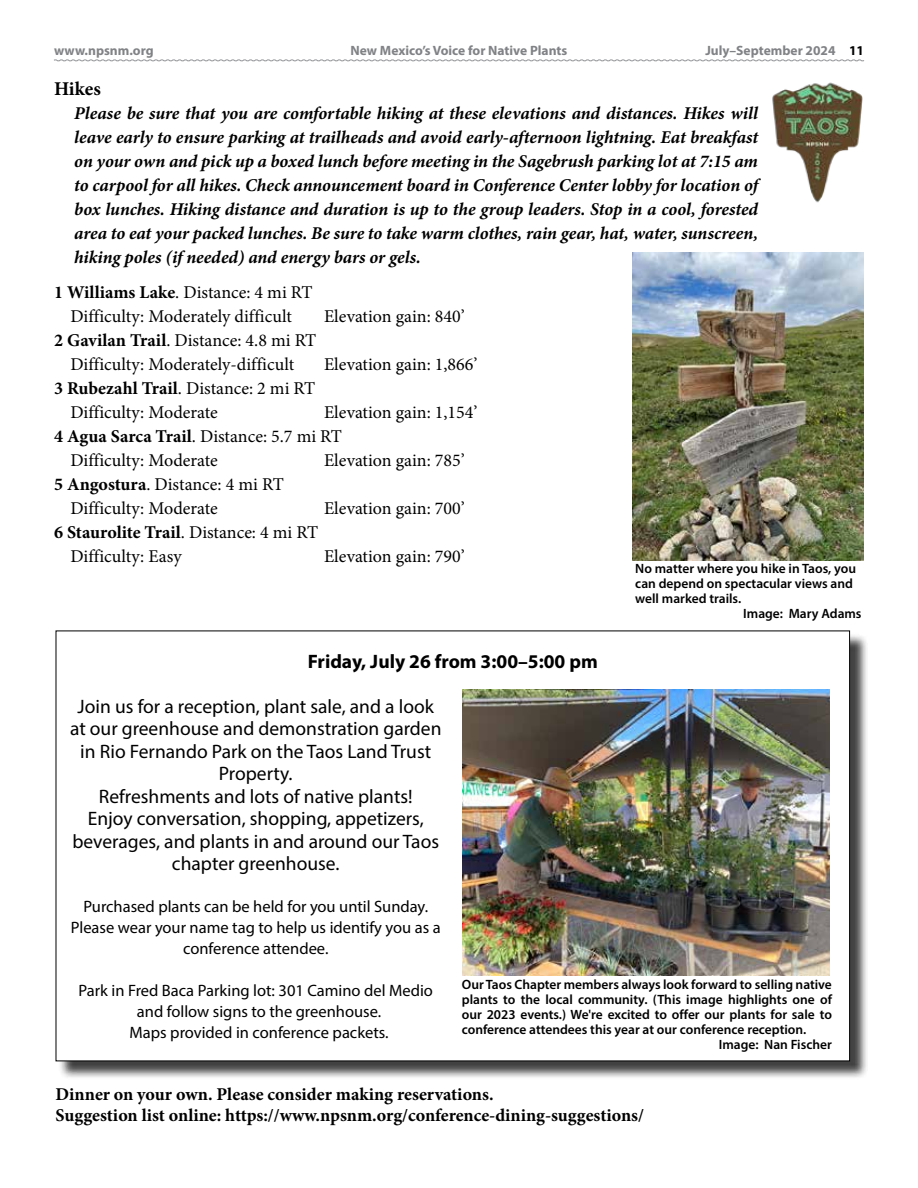
<style>
.page{position:relative;width:918px;height:1188px;background:#fff}
.page>*{position:absolute;margin:0;border:0;box-sizing:border-box;transform-origin:0 0}
.t1{font:19.5px/22.5px "Myriad Pro";color:#000;text-align:center}
.t2{font:700 19.5px "Myriad Pro";color:#000}
.t3{font:700 19.5px "Minion Pro";color:#000}
.t4{font:italic 700 18px/24px "Minion Pro";color:#000;text-align:justify}
.t5{font:18px/24px "Minion Pro";color:#000}
.t6{font:700 18px/21px "Minion Pro";color:#000}
.t7{font:16.5px/21px "Myriad Pro";color:#000;text-align:center}
.t8{font:600 13.5px "Myriad Pro";color:#000}
.t9{font:700 13.5px "Myriad Pro";color:#808285}
.s1{color:#000}
.s2{font-weight:700}
</style>
<div class="page">
<svg style="left:54px;top:59px;width:810px;height:3px"></svg>
<img style="left:772px;top:82px;width:91px;height:121px">
<img style="left:633px;top:253px;width:231px;height:308px">
<div style="left:58px;top:633px;width:810px;height:447px;background:#000;opacity:.75"></div>
<div style="left:56px;top:631px;width:794px;height:430px;background:#fff"></div>
<img style="left:463px;top:690px;width:367px;height:285px">
<p class="t9" style="left:54px;top:42px;width:101px">www.npsnm.org</p>
<p class="t9" style="left:351px;top:42px;width:218px">New Mexico’s Voice for Native Plants</p>
<p class="t9" style="left:705px;top:42px;width:160px">July–September 2024 <span class="s1">11</span></p>
<p class="t3" style="left:54px;top:75px;width:48px">Hikes</p>
<p class="t4" style="left:74px;top:101px;width:685px">Please be sure that you are comfortable hiking at these elevations and distances. Hikes will leave early to ensure parking at trailheads and avoid early-afternoon lightning. Eat breakfast on your own and pick up a boxed lunch before meeting in the Sagebrush parking lot at 7:15 am to carpool for all hikes. Check announcement board in Conference Center lobby for location of box lunches. Hiking distance and duration is up to the group leaders. Stop in a cool, forested area to eat your packed lunches. Be sure to take warm clothes, rain gear, hat, water, sunscreen, hiking poles (if needed) and energy bars or gels.</p>
<p class="t5" style="left:54px;top:280px;width:260px;text-align:center"><span class="s2">1 Williams Lake</span>. Distance: 4 mi RT<br>Difficulty: Moderately difficult</p>
<p class="t5" style="left:324px;top:304px;width:142px">Elevation gain: 840’</p>
<p class="t5" style="left:54px;top:328px;width:264px;text-align:center"><span class="s2">2 Gavilan Trail</span>. Distance: 4.8 mi RT<br>Difficulty: Moderately-difficult</p>
<p class="t5" style="left:324px;top:352px;width:155px">Elevation gain: 1,866’</p>
<p class="t5" style="left:70px;top:376px;width:246px;text-indent:-16px"><span class="s2">3 Rubezahl Trail</span>. Distance: 2 mi RT<br>Difficulty: Moderate</p>
<p class="t5" style="left:324px;top:400px;width:155px">Elevation gain: 1,154’</p>
<p class="t5" style="left:54px;top:424px;width:290px"><span class="s2">4 Agua Sarca Trail</span>. Distance: 5.7 mi RT</p>
<p class="t5" style="left:70px;top:448px;width:149px">Difficulty: Moderate</p>
<p class="t5" style="left:324px;top:448px;width:142px">Elevation gain: 785’</p>
<p class="t5" style="left:70px;top:472px;width:215px;text-indent:-16px"><span class="s2">5 Angostura</span>. Distance: 4 mi RT<br>Difficulty: Moderate</p>
<p class="t5" style="left:324px;top:496px;width:142px">Elevation gain: 700’</p>
<p class="t5" style="left:70px;top:520px;width:249px;text-indent:-16px"><span class="s2">6 Staurolite Trail</span>. Distance: 4 mi RT<br>Difficulty: Easy</p>
<p class="t5" style="left:324px;top:544px;width:142px">Elevation gain: 790’</p>
<p class="t8" style="left:635px;top:560px;width:222px">No matter where you hike in Taos, you</p>
<p class="t8" style="left:635px;top:575px;width:219px">can depend on spectacular views and</p>
<p class="t8" style="left:635px;top:590px;width:108px">well marked trails.</p>
<p class="t8" style="left:743px;top:605px;width:120px">Image: Mary Adams</p>
<p class="t2" style="left:308px;top:649px;width:292px">Friday, July 26 from 3:00–5:00 pm</p>
<p class="t1" style="left:70px;top:695px;width:373px">Join us for a reception, plant sale, and a look at our greenhouse and demonstration garden in Rio Fernando Park on the Taos Land Trust Property.<br>Refreshments and lots of native plants!<br>Enjoy conversation, shopping, appetizers, beverages, and plants in and around our Taos chapter greenhouse.</p>
<p class="t7" style="left:71px;top:896px;width:371px">Purchased plants can be held for you until Sunday.<br>Please wear your name tag to help us identify you as a conference attendee.</p>
<p class="t7" style="left:79px;top:980px;width:356px">Park in Fred Baca Parking lot: 301 Camino del Medio and follow signs to the greenhouse.<br>Maps provided in conference packets.</p>
<p class="t8" style="left:462px;top:975px;width:372px">Our Taos Chapter members always look forward to selling native</p>
<p class="t8" style="left:462px;top:990px;width:372px">plants to the local community. (This image highlights one of</p>
<p class="t8" style="left:462px;top:1005px;width:372px">our 2023 events.) We're excited to offer our plants for sale to</p>
<p class="t8" style="left:462px;top:1020px;width:346px">conference attendees this year at our conference reception.</p>
<p class="t8" style="left:719px;top:1035px;width:115px">Image: Nan Fischer</p>
<p class="t6" style="left:56px;top:1084px;width:590px">Dinner on your own. Please consider making reservations.<br>Suggestion list online: https://www.npsnm.org/conference-dining-suggestions/</p>
</div>
